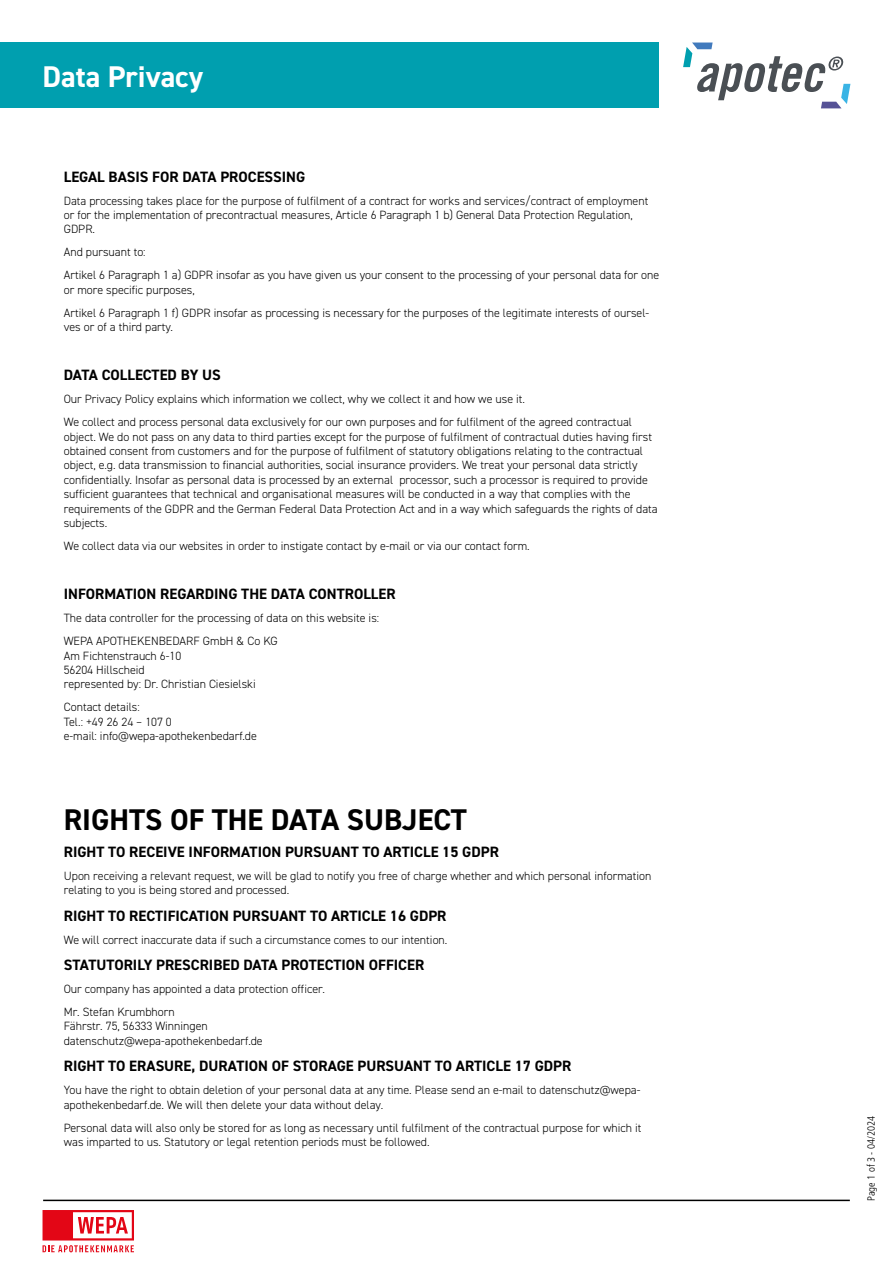
<style>
.page{position:relative;width:893px;height:1263px;background:#fff}
.page>*{position:absolute;margin:0;border:0;box-sizing:border-box;transform-origin:0 0}
.t1{font:700 30px "DIN2014";color:#000}
.t2{font:700 30px "DIN2014";color:#fff}
.t3{font:700 15px "DIN2014";color:#000}
.t4{font:300 12px/14.4px "DIN2014";color:#000}
.t5{font:300 condensed 10.5px "Frutiger LT Std";color:#000}
</style>
<div class="page">
<hr style="left:43px;top:1199px;width:807px;height:2px;background:#000">
<svg style="left:43px;top:1210px;width:91px;height:42px"></svg>
<svg style="left:683px;top:43px;width:167px;height:65px"></svg>
<div style="left:0;top:43px;width:659px;height:65px;background:#009faf"></div>
<h1 class="t2" style="left:43px;top:57px;width:162px">Data Privacy</h1>
<p class="t3" style="left:64px;top:167px;width:243px">LEGAL BASIS FOR DATA PROCESSING</p>
<p class="t4" style="left:64px;top:193px;width:586px">Data processing takes place for the purpose of fulfilment of a contract for works and services/contract of employment or for the implementation of precontractual measures, Article 6 Paragraph 1 b) General Data Protection Regulation,<br>GDPR.</p>
<p class="t4" style="left:64px;top:241px;width:597px;line-height:23px">And pursuant to:<br>Artikel 6 Paragraph 1 a) GDPR insofar as you have given us your consent to the processing of your personal data for one</p>
<p class="t4" style="left:64px;top:278px;width:587px;line-height:23px">or more specific purposes,<br>Artikel 6 Paragraph 1 f) GDPR insofar as processing is necessary for the purposes of the legitimate interests of oursel-</p>
<p class="t4" style="left:64px;top:320px;width:111px">ves or of a third party.</p>
<p class="t3" style="left:64px;top:365px;width:159px">DATA COLLECTED BY US</p>
<p class="t4" style="left:64px;top:388px;width:570px;line-height:23px">Our Privacy Policy explains which information we collect, why we collect it and how we use it.<br>We collect and process personal data exclusively for our own purposes and for fulfilment of the agreed contractual</p>
<p class="t4" style="left:64px;top:429px;width:595px">object. We do not pass on any data to third parties except for the purpose of fulfilment of contractual duties having first obtained consent from customers and for the purpose of fulfilment of statutory obligations relating to the contractual object, e.g. data transmission to financial authorities, social insurance providers. We treat your personal data strictly confidentially. Insofar as personal data is processed by an external processor, such a processor is required to provide sufficient guarantees that technical and organisational measures will be conducted in a way that complies with the requirements of the GDPR and the German Federal Data Protection Act and in a way which safeguards the rights of data subjects.</p>
<p class="t4" style="left:64px;top:539px;width:467px">We collect data via our websites in order to instigate contact by e-mail or via our contact form.</p>
<p class="t3" style="left:64px;top:584px;width:333px">INFORMATION REGARDING THE DATA CONTROLLER</p>
<p class="t4" style="left:64px;top:607px;width:317px;line-height:23px">The data controller for the processing of data on this website is:<br>WEPA APOTHEKENBEDARF GmbH &amp; Co KG</p>
<p class="t4" style="left:64px;top:648px;width:194px">Am Fichtenstrauch 6-10<br>56204 Hillscheid<br>represented by: Dr. Christian Ciesielski</p>
<p class="t4" style="left:64px;top:700px;width:195px">Contact details:<br>Tel.: +49 26 24 – 107 0<br>e-mail: info@wepa-apothekenbedarf.de</p>
<h1 class="t1" style="left:64px;top:800px;width:405px">RIGHTS OF THE DATA SUBJECT</h1>
<p class="t3" style="left:64px;top:842px;width:437px">RIGHT TO RECEIVE INFORMATION PURSUANT TO ARTICLE 15 GDPR</p>
<p class="t4" style="left:64px;top:868px;width:589px">Upon receiving a relevant request, we will be glad to notify you free of charge whether and which personal information relating to you is being stored and processed.</p>
<p class="t3" style="left:64px;top:905px;width:384px">RIGHT TO RECTIFICATION PURSUANT TO ARTICLE 16 GDPR</p>
<p class="t4" style="left:64px;top:932px;width:385px">We will correct inaccurate data if such a circumstance comes to our intention.</p>
<p class="t3" style="left:64px;top:955px;width:362px">STATUTORILY PRESCRIBED DATA PROTECTION OFFICER</p>
<p class="t4" style="left:64px;top:977px;width:263px;line-height:23px">Our company has appointed a data protection officer.<br>Mr. Stefan Krumbhorn</p>
<p class="t4" style="left:64px;top:1019px;width:200px">Fährstr. 75, 56333 Winningen datenschutz@wepa-apothekenbedarf.de</p>
<p class="t3" style="left:64px;top:1056px;width:509px">RIGHT TO ERASURE, DURATION OF STORAGE PURSUANT TO ARTICLE 17 GDPR</p>
<p class="t4" style="left:64px;top:1083px;width:578px">You have the right to obtain deletion of your personal data at any time. Please send an e-mail to datenschutz@wepa&shy;apothekenbedarf.de. We will then delete your data without delay.</p>
<p class="t4" style="left:64px;top:1120px;width:579px">Personal data will also only be stored for as long as necessary until fulfilment of the contractual purpose for which it was imparted to us. Statutory or legal retention periods must be followed.</p>
<p class="t5" style="left:865px;top:1201px;width:87px;rotate:-90deg">Page 1 of 3 - 04/2024</p>
</div>
